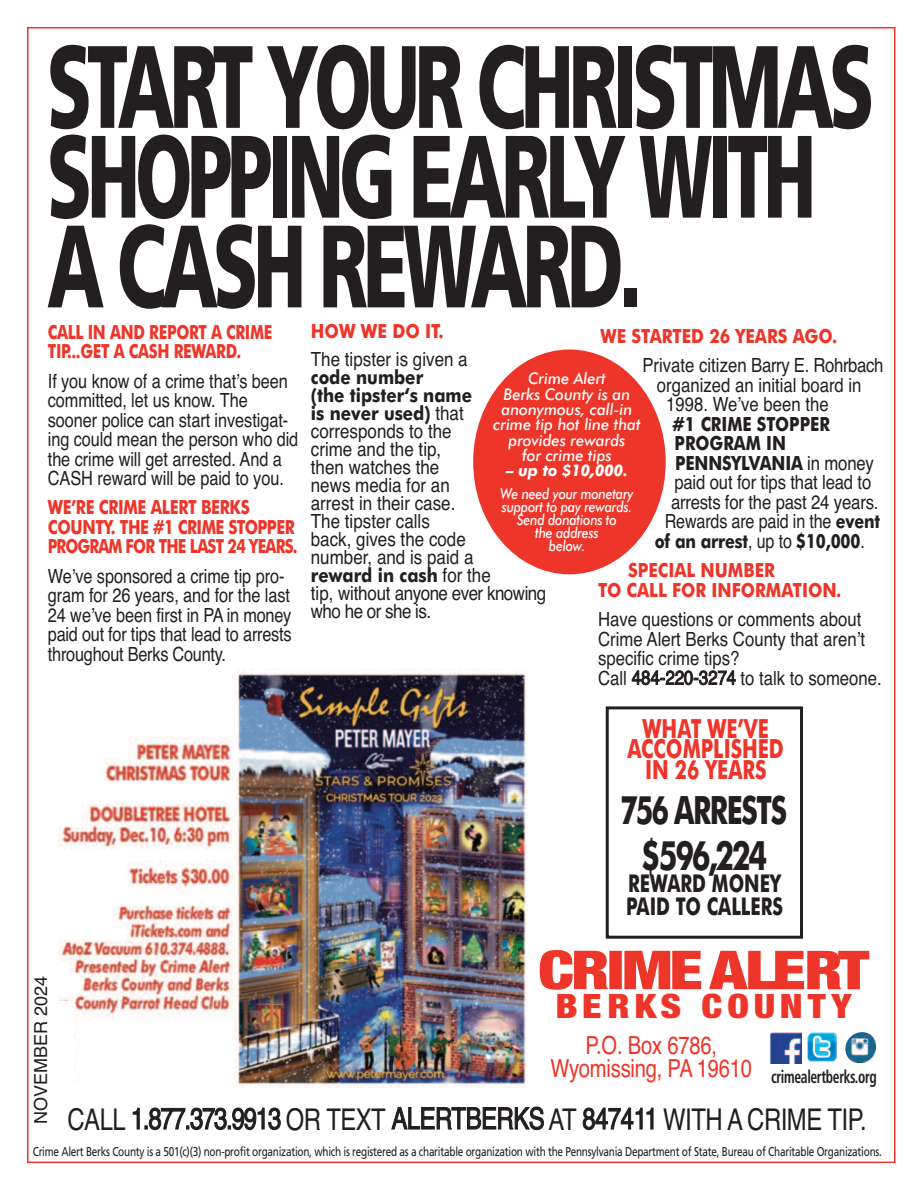
<style>
.page{position:relative;width:918px;height:1188px;background:#fff}
.page>*{position:absolute;margin:0;border:0;box-sizing:border-box;transform-origin:0 0}
.t1{font:900 117px/89.7px "Frutiger";letter-spacing:-.065em;color:#231f20;scale:.63 1}
.t2{font:900 condensed 53.7px "Helvetica Neue";letter-spacing:-.04em;color:#ee3529;scale:1.25 1}
.t3{font:700 40.5px "Futura BT";letter-spacing:-.075em;color:#231f20;scale:.74 1}
.t4{font:700 39.15px "Futura BT";letter-spacing:-.045em;color:#231f20;scale:.72 1}
.t5{font:900 condensed 33.75px "Helvetica Neue";letter-spacing:.13em;color:#ee3529;scale:1.15 1}
.t6{font:30px "Helvetica";letter-spacing:-.02em;color:#231f20;scale:.8 1}
.t7{font:700 26.4px/20.9px "Futura BT";color:#ee3529;text-align:center;scale:.74 1}
.t8{font:24.9px/23.2px "Helvetica";letter-spacing:-.01em;color:#ee3529;text-align:center;scale:.81 1}
.t9{font:700 24.45px/23px "Futura BT";color:#231f20;scale:.74 1}
.t10{font:19.5px/19.5px "Helvetica";letter-spacing:-.005em;color:#231f20;scale:.84 1}
.t11{font:19.5px/19.5px "Helvetica";letter-spacing:-.005em;color:#231f20;text-align:center;scale:.86 1}
.t12{font:19.5px/18px "Helvetica";letter-spacing:-.005em;color:#231f20;scale:.87 1}
.t13{font:700 19.5px/19.5px "Futura BT";letter-spacing:-.02em;color:#ee3529;scale:.8 1}
.t14{font:700 19.5px/18px "Futura BT";color:#231f20;scale:.87 1}
.t15{font:700 19.5px/19.5px "Futura BT";color:#231f20;scale:.86 1}
.t16{font:700 19.5px/19.5px "Futura BT";letter-spacing:-.02em;color:#ee3529;scale:.78 1}
.t17{font:19.5px/18px "Helvetica";letter-spacing:-.03em;color:#231f20;scale:.87 1}
.t18{font:700 19.5px "Futura BT";color:#ee3529;scale:.86 1}
.t19{font:700 19.5px/29.2px "Futura BT";color:#231f20;scale:.83 1}
.t20{font:700 19.5px "Futura BT";letter-spacing:-.02em;color:#ee3529;scale:.87 1}
.t21{font:700 condensed 18px "Frutiger";letter-spacing:-.025em;color:#231f20;scale:.76 1}
.t22{font:18px "Helvetica";color:#231f20}
.t23{font:italic 500 16.05px/15.5px "Futura BT";color:#fff;text-align:center;scale:.96 1}
.t24{font:italic 700 16.05px "Futura BT";color:#fff;scale:.96 1}
.t25{font:italic 500 15px/13px "Futura BT";letter-spacing:-.015em;color:#fff;text-align:center;scale:.85 1}
.t26{font:12.75px "Frutiger";letter-spacing:-.025em;color:#231f20;scale:.79 1}
.s1{font-family:"Helvetica";font-weight:400}
.s2{font-family:"Futura BT";font-weight:700}
.s3{color:#ee3529}
</style>
<div class="page">
<img style="left:808px;top:1033px;width:29px;height:29px">
<img style="left:770px;top:1032px;width:32px;height:32px">
<img style="left:845px;top:1032px;width:31px;height:31px">
<div style="left:606px;top:706px;width:197px;height:233px;border:3px solid #231f20"></div>
<div style="left:473px;top:350px;width:193px;height:224px;background:#ee3529;border-radius:50%"></div>
<img style="left:59px;top:669px;width:468px;height:419px">
<div style="left:65px;top:666px;width:169px;height:69px;background:#fff"></div>
<div style="left:50px;top:1001px;width:24px;height:90px;background:#fff"></div>
<h1 class="t1" style="left:47px;top:51px;width:1314px">START YOUR CHRISTMAS<br>SHOPPING EARLY WITH<br>A CASH REWARD.</h1>
<p class="t16" style="left:48px;top:324px;width:289px">CALL IN AND REPORT A CRIME<br>TIP...GET A CASH REWARD.</p>
<p class="t10" style="left:48px;top:371px;width:300px">If you know of a crime that’s been committed, let us know. The sooner police can start investigat&shy;ing could mean the person who did the crime will get arrested. And a<br>CASH reward will be paid to you.</p>
<p class="t13" style="left:48px;top:499px;width:314px">WE’RE CRIME ALERT BERKS<br>COUNTY. THE #1 CRIME STOPPER<br>PROGRAM FOR THE LAST 24 YEARS.</p>
<p class="t10" style="left:48px;top:566px;width:292px">We’ve sponsored a crime tip pro&shy;gram for 26 years, and for the last<br>24 we’ve been first in PA in money paid out for tips that lead to arrests throughout Berks County.</p>
<p class="t20" style="left:311px;top:323px;width:154px">HOW WE DO IT.</p>
<p class="t12" style="left:311px;top:350px;width:182px">The tipster is given a</p>
<p class="t14" style="left:311px;top:370px;width:187px">code number<br>(the tipster‘s name is never used) <span class="s1">that</span></p>
<p class="t12" style="left:311px;top:422px;width:188px">corresponds to the crime and the tip, then watches the news media for an arrest in their case.<br>The tipster calls back, gives the code number, and is paid a</p>
<p class="t14" style="left:311px;top:568px;width:208px">reward in cash <span class="s1">for the</span></p>
<p class="t17" style="left:311px;top:584px;width:272px">tip, without anyone ever knowing who he or she is.</p>
<p class="t18" style="left:601px;top:328px;width:277px">WE STARTED 26 YEARS AGO.</p>
<p class="t11" style="left:643px;top:356px;width:282px">Private citizen Barry E. Rohrbach</p>
<p class="t11" style="left:657px;top:375px;width:239px">organized an initial board in</p>
<p class="t11" style="left:666px;top:395px;width:190px">1998. We’ve been the</p>
<p class="t15" style="left:672px;top:416px;width:236px">#1 CRIME STOPPER<br>PROGRAM IN<br>PENNSYLVANIA <span class="s1">in money</span></p>
<p class="t11" style="left:665px;top:473px;width:252px">paid out for tips that lead to arrests for the past 24 years.<br>Rewards are paid in the <span class="s2">event</span></p>
<p class="t19" style="left:628px;top:528px;width:287px;text-indent:27px">of an arrest<span class="s1">, up to</span> $10,000<span class="s1">.<br></span><span class="s3">SPECIAL NUMBER</span></p>
<p class="t18" style="left:598px;top:582px;width:284px">TO CALL FOR INFORMATION.</p>
<p class="t11" style="left:598px;top:610px;width:331px;text-align:left">Have questions or comments about<br>Crime Alert Berks County that aren’t specific crime tips?<br>Call 484-220-3274 to talk to someone.</p>
<p class="t23" style="left:493px;top:372px;width:155px">Crime Alert<br>Berks County is an anonymous, call-in crime tip hot line that provides rewards<br>for crime tips</p>
<p class="t24" style="left:506px;top:464px;width:128px">– up to $10,000.</p>
<p class="t25" style="left:501px;top:489px;width:158px">We need your monetary support to pay rewards.<br>Send donations to<br>the address<br>below.</p>
<h3 class="t7" style="left:628px;top:720px;width:213px">WHAT WE’VE<br>ACCOMPLISHED<br>IN 26 YEARS</h3>
<h3 class="t4" style="left:620px;top:795px;width:233px">756 ARRESTS</h3>
<h3 class="t3" style="left:642px;top:839px;width:171px">$596,224</h3>
<p class="t9" style="left:626px;top:874px;width:214px">REWARD MONEY<br>PAID TO CALLERS</p>
<h2 class="t2" style="left:538px;top:926px;width:266px">CRIMEALERT</h2>
<h3 class="t5" style="left:556px;top:978px;width:259px">BERKS COUNTY</h3>
<p class="t22" style="left:31px;top:1124px;width:150px;rotate:-90deg">NOVEMBER 2024</p>
<p class="t26" style="left:33px;top:1146px;width:1076px">Crime Alert Berks County is a 501(c)(3) non-profit organization, which is registered as a charitable organization with the Pennsylvania Department of State, Bureau of Charitable Organizations.</p>
<p class="t8" style="left:550px;top:1034px;width:251px">P.O. Box 6786,<br>Wyomissing, PA 19610</p>
<p class="t21" style="left:771px;top:1069px;width:141px">crimealertberks.org</p>
<h3 class="t6" style="left:67px;top:1101px;width:1001px">CALL 1.877.373.9913 OR TEXT ALERTBERKS AT 847411 WITH A CRIME TIP.</h3>
</div>
